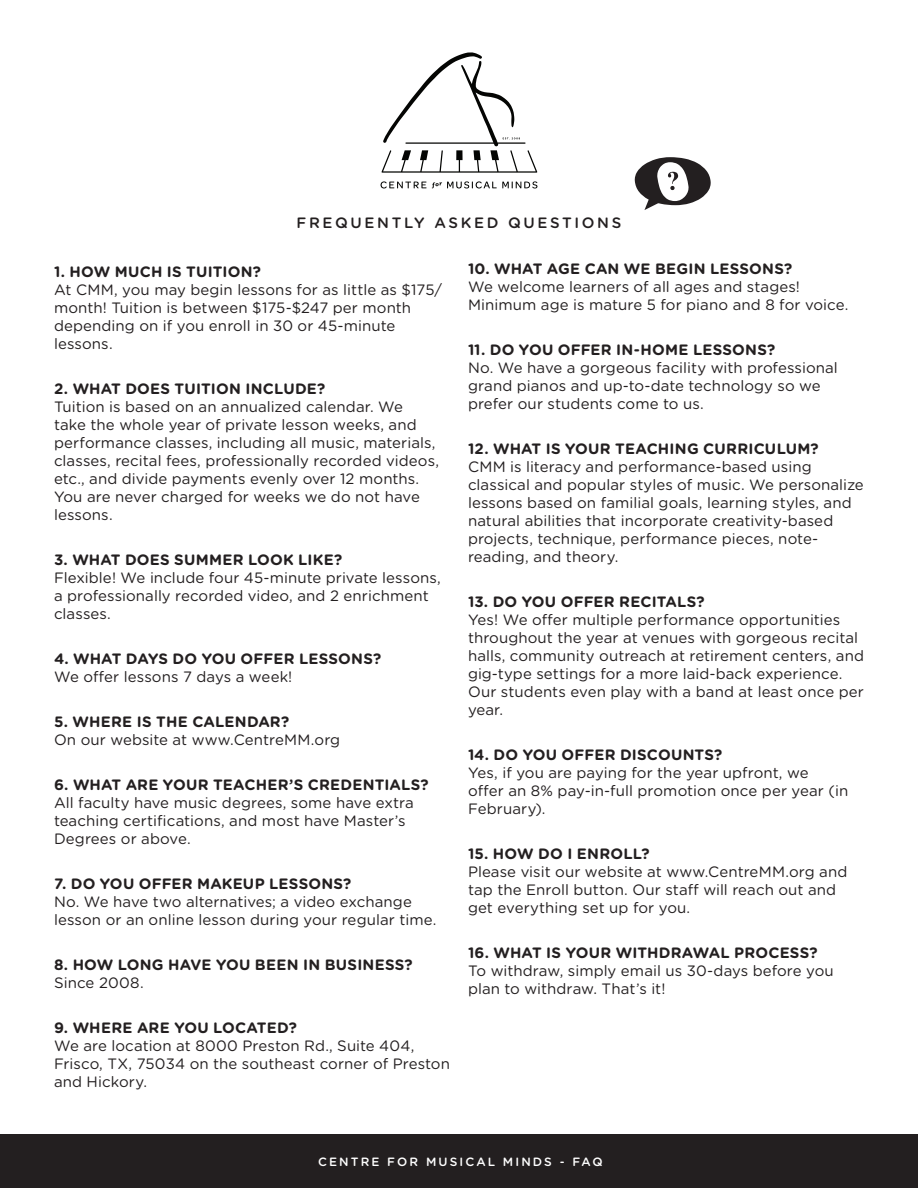
<style>
.page{position:relative;width:918px;height:1188px;background:#fff}
.page>*{position:absolute;margin:0;border:0;box-sizing:border-box;transform-origin:0 0}
.Description{font:15px/18px "Gotham Rounded";letter-spacing:.005em;color:#231f20}
.Description-2{font:700 15px/18px "Gotham Rounded";letter-spacing:.015em;color:#231f20}
.t1{font:500 15px "Gotham Rounded";letter-spacing:.175em;color:#231f20}
.t2{font:500 12px "Gotham Rounded";letter-spacing:.175em;color:#fff}
.s1{font-weight:700}
.s2{font-weight:400}
</style>
<div class="page">
<div style="left:0;top:1134px;width:918px;height:54px;background:#231f20"></div>
<svg style="left:381px;top:52px;width:156px;height:121px"></svg>
<svg style="left:381px;top:181px;width:156px;height:7px"></svg>
<svg style="left:635px;top:157px;width:76px;height:53px"></svg>
<p class="t1" style="left:297px;top:212px;width:326px">FREQUENTLY ASKED QUESTIONS</p>
<p class="Description" style="left:54px;top:262px;width:390px"><span class="s1">1. HOW MUCH IS TUITION?<br></span>At CMM, you may begin lessons for as little as $175/ month! Tuition is between $175-$247 per month depending on if you enroll in 30 or 45-minute lessons.</p>
<p class="Description" style="left:54px;top:379px;width:387px"><span class="s1">2. WHAT DOES TUITION INCLUDE?<br></span>Tuition is based on an annualized calendar. We<br>take the whole year of private lesson weeks, and performance classes, including all music, materials, classes, recital fees, professionally recorded videos, etc., and divide payments evenly over 12 months.<br>You are never charged for weeks we do not have lessons.</p>
<p class="Description" style="left:54px;top:550px;width:388px"><span class="s1">3. WHAT DOES SUMMER LOOK LIKE?<br></span>Flexible! We include four 45-minute private lessons, a professionally recorded video, and 2 enrichment classes.</p>
<p class="Description-2" style="left:54px;top:649px;width:329px">4. WHAT DAYS DO YOU OFFER LESSONS?<br><span class="s2">We offer lessons 7 days a week!</span></p>
<p class="Description" style="left:54px;top:712px;width:288px"><span class="s1">5. WHERE IS THE CALENDAR?<br></span>On our website at www.CentreMM.org</p>
<p class="Description" style="left:54px;top:775px;width:376px"><span class="s1">6. WHAT ARE YOUR TEACHER’S CREDENTIALS?<br></span>All faculty have music degrees, some have extra teaching certifications, and most have Master’s Degrees or above.</p>
<p class="Description" style="left:54px;top:874px;width:384px"><span class="s1">7. DO YOU OFFER MAKEUP LESSONS?<br></span>No. We have two alternatives; a video exchange lesson or an online lesson during your regular time.</p>
<p class="Description-2" style="left:54px;top:955px;width:360px">8. HOW LONG HAVE YOU BEEN IN BUSINESS?<br><span class="s2">Since 2008.</span></p>
<p class="Description" style="left:54px;top:1018px;width:398px"><span class="s1">9. WHERE ARE YOU LOCATED?<br></span>We are location at 8000 Preston Rd., Suite 404, Frisco, TX, 75034 on the southeast corner of Preston and Hickory.</p>
<p class="Description" style="left:468px;top:260px;width:382px"><span class="s1">10. WHAT AGE CAN WE BEGIN LESSONS?<br></span>We welcome learners of all ages and stages!<br>Minimum age is mature 5 for piano and 8 for voice.</p>
<p class="Description" style="left:468px;top:341px;width:371px"><span class="s1">11. DO YOU OFFER IN-HOME LESSONS?<br></span>No. We have a gorgeous facility with professional grand pianos and up-to-date technology so we prefer our students come to us.</p>
<p class="Description" style="left:468px;top:440px;width:397px"><span class="s1">12. WHAT IS YOUR TEACHING CURRICULUM?<br></span>CMM is literacy and performance-based using classical and popular styles of music. We personalize lessons based on familial goals, learning styles, and natural abilities that incorporate creativity-based projects, technique, performance pieces, note&shy;reading, and theory.</p>
<p class="Description" style="left:468px;top:593px;width:398px"><span class="s1">13. DO YOU OFFER RECITALS?<br></span>Yes! We offer multiple performance opportunities throughout the year at venues with gorgeous recital halls, community outreach at retirement centers, and gig-type settings for a more laid-back experience.<br>Our students even play with a band at least once per year.</p>
<p class="Description" style="left:468px;top:746px;width:382px"><span class="s1">14. DO YOU OFFER DISCOUNTS?<br></span>Yes, if you are paying for the year upfront, we offer an 8% pay-in-full promotion once per year (in February).</p>
<p class="Description" style="left:468px;top:845px;width:381px"><span class="s1">15. HOW DO I ENROLL?<br></span>Please visit our website at www.CentreMM.org and tap the Enroll button. Our staff will reach out and get everything set up for you.</p>
<p class="Description" style="left:468px;top:944px;width:367px"><span class="s1">16. WHAT IS YOUR WITHDRAWAL PROCESS?<br></span>To withdraw, simply email us 30-days before you plan to withdraw. That’s it!</p>
<p class="t2" style="left:318px;top:1153px;width:286px">CENTRE FOR MUSICAL MINDS - FAQ</p>
</div>
